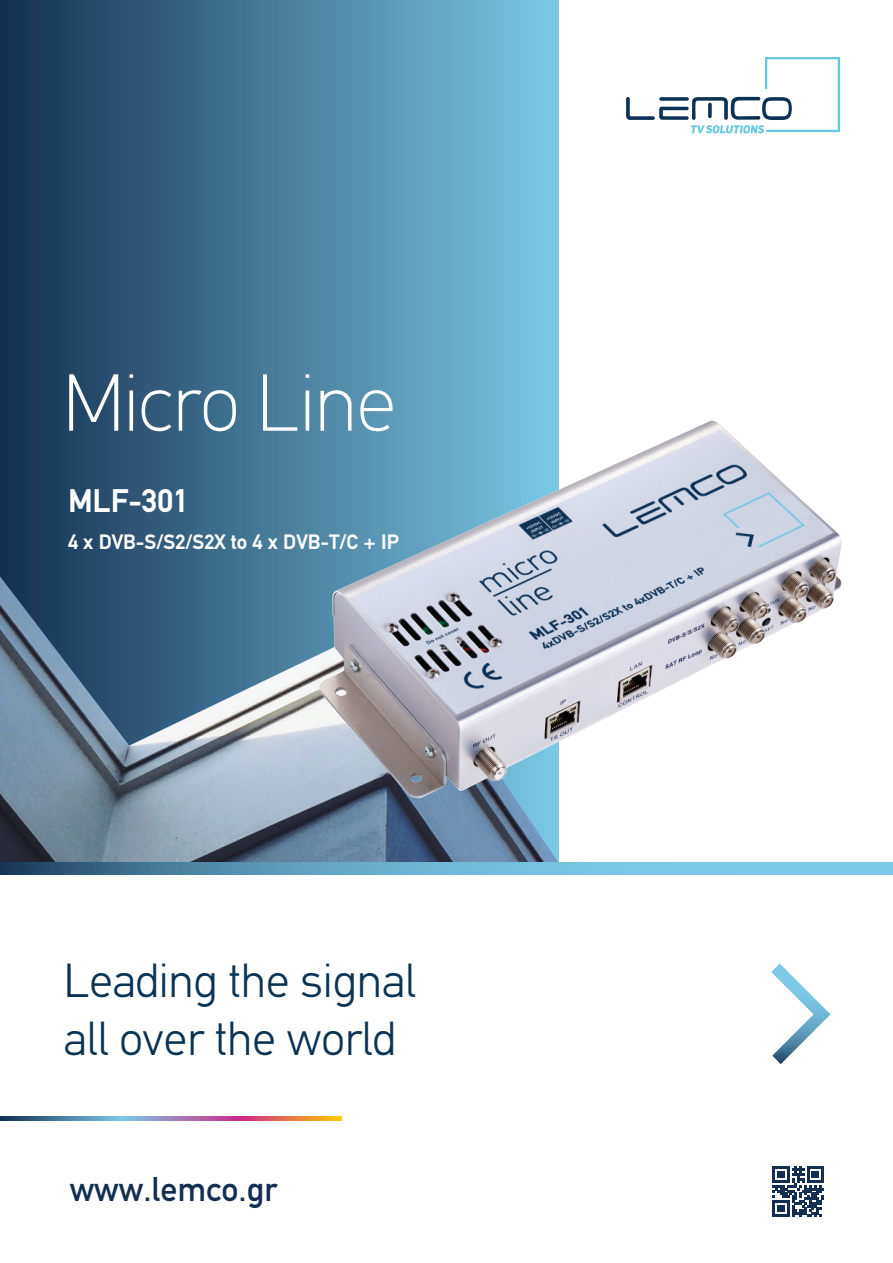
<style>
.page{position:relative;width:893px;height:1263px;background:#fff}
.page>*{position:absolute;margin:0;border:0;box-sizing:border-box;transform-origin:0 0}
.t1{font:100 81px "PF Din Text";color:#fff}
.t2{font:300 48px/57.6px "PF Din Text";color:#0b3354}
.t3{font:500 34.5px "PF Din Text";color:#122f51}
.t4{font:700 33px "PF Din Text";color:#fff}
.t5{font:700 21px "PF Din Text";color:#fff}
</style>
<div class="page">
<div style="left:0;top:0;width:559px;height:862px;background:linear-gradient(to right,#143052,#7cc8e5)"></div>
<img style="left:0;top:576px;width:559px;height:286px">
<svg style="left:0;top:862px;width:893px;height:12px;background:#63a5c3"></svg>
<svg style="left:0;top:1116px;width:341px;height:5px;background:#967a8c"></svg>
<svg style="left:771px;top:963px;width:59px;height:101px"></svg>
<svg style="left:773px;top:1166px;width:51px;height:51px"></svg>
<svg style="left:626px;top:57px;width:214px;height:76px"></svg>
<img style="left:299px;top:383px;width:543px;height:467px">
<h1 class="t1" style="left:63px;top:354px;width:335px">Micro Line</h1>
<p class="t4" style="left:68px;top:481px;width:123px">MLF-301</p>
<p class="t5" style="left:68px;top:530px;width:332px">4 x DVB-S/S2/S2X to 4 x DVB-T/C + IP</p>
<p class="t2" style="left:64px;top:952px;width:354px">Leading the signal all over the world</p>
<p class="t3" style="left:70px;top:1170px;width:209px">www.lemco.gr</p>
</div>
